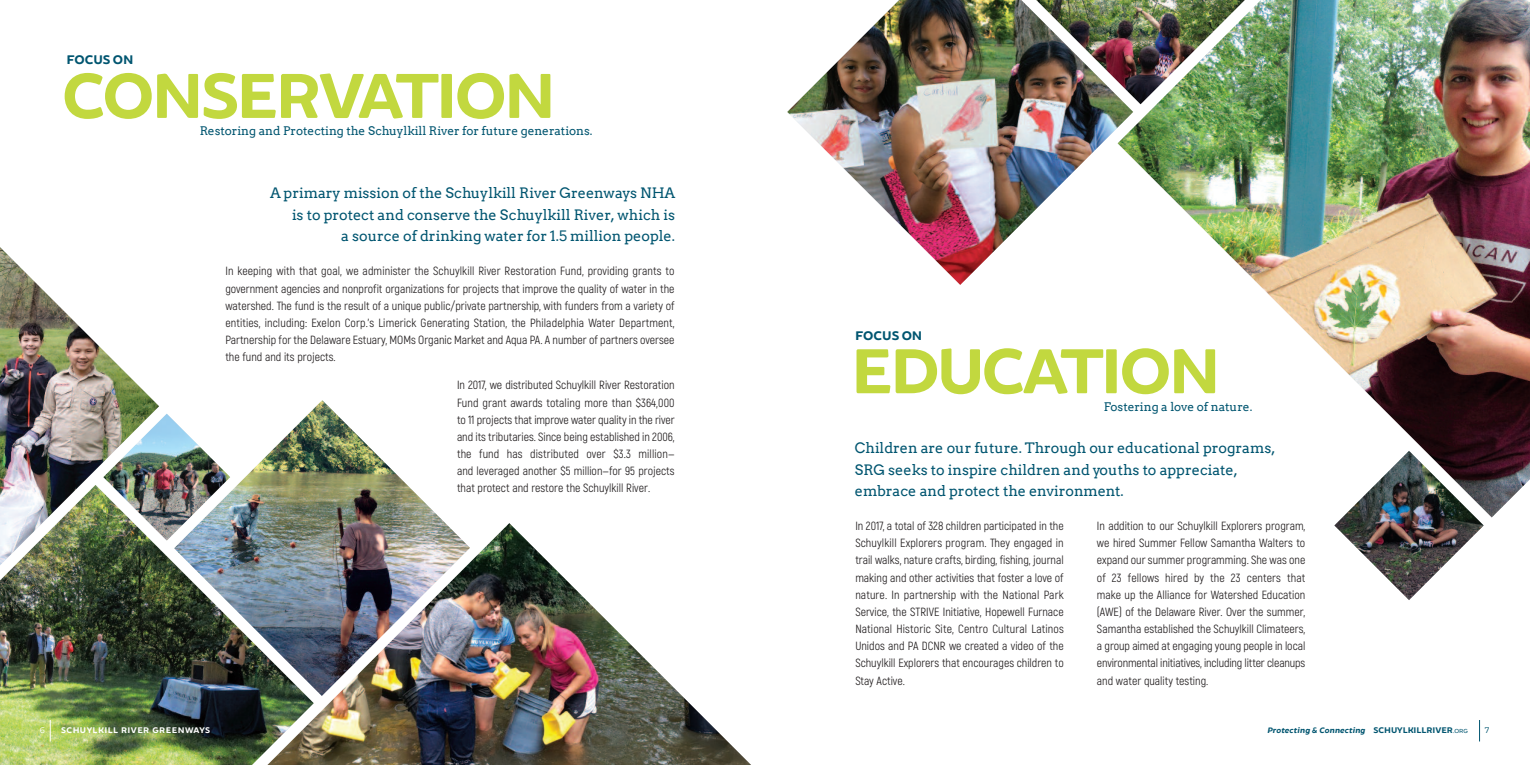
<style>
.page{position:relative;width:1530px;height:765px;background:#fff}
.page>*{position:absolute;margin:0;border:0;box-sizing:border-box;transform-origin:0 0}
.t1{font:700 67.62px "Brocha";letter-spacing:-.05em;color:#c2d83f}
.t2{font:14.38px/21.2px "Arvo";color:#015570;text-align:right}
.t3{font:700 13.38px "Brocha";color:#015570}
.t4{font:11.88px/17.2px "Akrobat";color:#231f20;text-align:justify}
.t5{font:11.88px "Arvo";color:#015570}
.t6{font:700 8.75px "Brocha";letter-spacing:.05em;color:#fff}
.t7{font:8.75px "Brocha";color:#015570}
.t8{font:8.75px "Brocha";color:#fff}
.t9{font:italic 700 8.5px "Brocha";letter-spacing:.025em;color:#015570}
.s1{font-style:normal;font-size:8.75px}
.s2{font-weight:400;font-style:normal;font-size:6.25px}
</style>
<div class="page">
<img style="left:0;top:548px;width:253px;height:217px">
<img style="left:174px;top:400px;width:271px;height:296px">
<img style="left:159px;top:414px;width:71px;height:126px">
<img style="left:253px;top:523px;width:14px;height:241px">
<img style="left:267px;top:523px;width:484px;height:242px">
<img style="left:1133px;top:0;width:397px;height:517px">
<svg style="left:1245px;top:0;width:9px;height:104px"></svg>
<img style="left:1133px;top:0;width:112px;height:104px">
<img style="left:787px;top:0;width:346px;height:285px">
<img style="left:1334px;top:451px;width:150px;height:149px">
<svg style="left:0;top:566px;width:159px;height:6px"></svg>
<img style="left:0;top:247px;width:159px;height:319px">
<svg style="left:1479px;top:720px;width:1px;height:21px"></svg>
<svg style="left:50px;top:720px;width:1px;height:21px"></svg>
<p class="t3" style="left:67px;top:52px;width:69px">FOCUS ON</p>
<h1 class="t1" style="left:62px;top:55px;width:496px">CONSERVATION</h1>
<p class="t5" style="left:200px;top:123px;width:394px">Restoring and Protecting the Schuylkill River for future generations.</p>
<p class="t2" style="left:270px;top:183px;width:407px">A primary mission of the Schuylkill River Greenways nHA is to protect and conserve the Schuylkill River, which is<br>a source of drinking water for 1.5 million people.</p>
<p class="t4" style="left:225px;top:264px;width:451px">In keeping with that goal, we administer the Schuylkill River Restoration Fund, providing grants to government agencies and nonprofit organizations for projects that improve the quality of water in the watershed. The fund is the result of a unique public/private partnership, with funders from a variety of entities, including: Exelon Corp.'s Limerick Generating Station, the Philadelphia Water Department, Partnership for the Delaware Estuary, MOMs Organic Market and Aqua PA. A number of partners oversee the fund and its projects.</p>
<p class="t4" style="left:457px;top:377px;width:219px">In 2017, we distributed Schuylkill River Restoration Fund grant awards totaling more than $364,000 to 11 projects that improve water quality in the river and its tributaries. Since being established in 2006, the fund has distributed over $3.3 million— and leveraged another $5 million—for 95 projects that protect and restore the Schuylkill River.</p>
<p class="t8" style="left:40px;top:725px;width:7px">6</p>
<p class="t6" style="left:61px;top:725px;width:151px">SCHUYLKILL RIVER GREENWAYS</p>
<p class="t3" style="left:855px;top:327px;width:69px">FOCUS ON</p>
<h1 class="t1" style="left:851px;top:330px;width:372px">EDUCATION</h1>
<p class="t5" style="left:1104px;top:399px;width:150px">Fostering a love of nature.</p>
<p class="t2" style="left:855px;top:438px;width:422px;text-align:left">children are our future. through our educational programs,<br>SRG seeks to inspire children and youths to appreciate, embrace and protect the environment.</p>
<p class="t4" style="left:855px;top:518px;width:210px">In 2017, a total of 328 children participated in the Schuylkill Explorers program. They engaged in trail walks, nature crafts, birding, fishing, journal making and other activities that foster a love of nature. In partnership with the National Park Service, the STRIVE Initiative, Hopewell Furnace National Historic Site, Centro Cultural Latinos Unidos and PA DCNR we created a video of the Schuylkill Explorers that encourages children to Stay Active.</p>
<p class="t4" style="left:1097px;top:518px;width:210px">In addition to our Schuylkill Explorers program, we hired Summer Fellow Samantha Walters to expand our summer programming. She was one of 23 fellows hired by the 23 centers that make up the Alliance for Watershed Education (AWE) of the Delaware River. Over the summer, Samantha established the Schuylkill Climateers, a group aimed at engaging young people in local environmental initiatives, including litter cleanups and water quality testing.</p>
<p class="t9" style="left:1267px;top:726px;width:203px">Protecting &amp; Connecting <span class="s1">SCHUYLKILLRIVER</span><span class="s2">.ORG</span></p>
<p class="t7" style="left:1485px;top:725px;width:6px">7</p>
</div>
